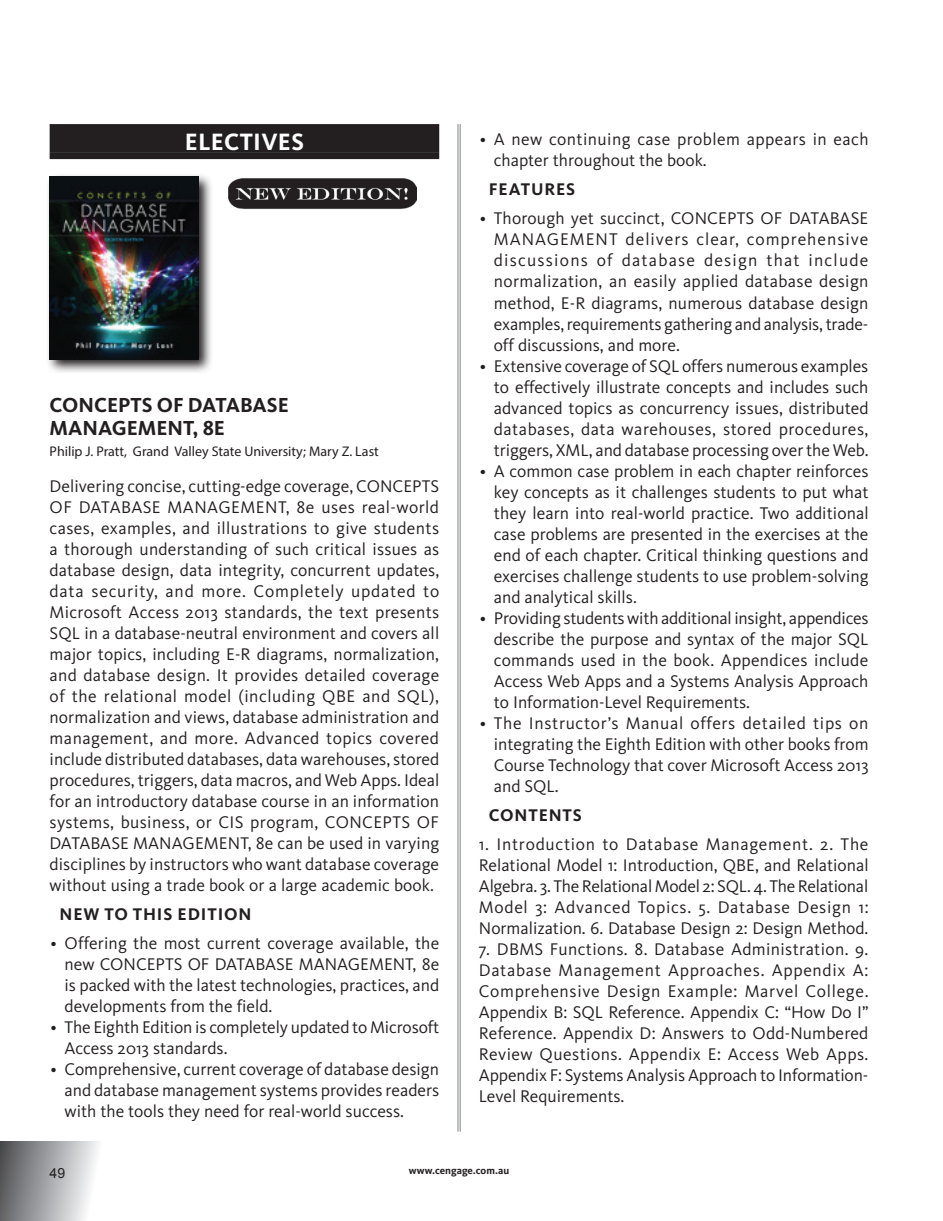
<style>
.page{position:relative;width:943px;height:1221px;background:#fff}
.page>*{position:absolute;margin:0;border:0;box-sizing:border-box;transform-origin:0 0}
.t1{font:700 24.5px "Kievit OT";letter-spacing:.01em;color:#fff}
.t2{font:700 21px/22.8px "Kievit OT";color:#231f20}
.t3{font:17.5px/21px "Kievit OT";color:#231f20;text-align:justify}
.t4{font:17.5px/21px "Kievit OT";letter-spacing:.025em;color:#231f20}
.t5{font:700 17.5px "Kievit OT";color:#231f20}
.t6{font:14px "Myriad Pro";color:#231f20}
.t7{font:14px "Arial";color:#231f20}
.t8{font:700 10.5px "Kievit OT";color:#231f20}
</style>
<div class="page">
<hr style="left:457px;top:124px;width:1px;height:1007px;background:#808285">
<hr style="left:460px;top:124px;width:1px;height:1007px;background:#808285">
<div style="left:0;top:1141px;width:102px;height:79px;background:linear-gradient(to right,#545559,#fff)"></div>
<div style="left:50px;top:124px;width:389px;height:28px;background:#231f20"></div>
<div style="left:50px;top:152px;width:389px;height:7px;background:#231f20"></div>
<svg style="left:48px;top:175px;width:163px;height:197px;background:#949394"></svg>
<img style="left:50px;top:177px;width:148px;height:182px">
<img style="left:228px;top:178px;width:189px;height:31px">
<h1 class="t1" style="left:185px;top:127px;width:121px">Electives</h1>
<p class="t2" style="left:50px;top:393px;width:229px;text-indent:107px">OF DATABASE<br>MANAGEMENT, 8E</p>
<p class="t6" style="left:50px;top:442px;width:331px">Philip J. Pratt, Grand Valley State University; Mary Z. Last</p>
<p class="t3" style="left:50px;top:475px;width:391px">Delivering concise, cutting-edge coverage, CONCEPTS OF DATABASE MANAGEMENT, 8e uses real-world cases, examples, and illustrations to give students a thorough understanding of such critical issues as database design, data integrity, concurrent updates, data security, and more. Completely updated to Microsoft Access 2013 standards, the text presents SQL in a database-neutral environment and covers all major topics, including E-R diagrams, normalization, and database design. It provides detailed coverage of the relational model (including QBE and SQL), normalization and views, database administration and management, and more. Advanced topics covered include distributed databases, data warehouses, stored procedures, triggers, data macros, and Web Apps. Ideal for an introductory database course in an information systems, business, or CIS program, CONCEPTS OF DATABASE MANAGEMENT, 8e can be used in varying disciplines by instructors who want database coverage without using a trade book or a large academic book.</p>
<p class="t5" style="left:60px;top:903px;width:84px">NEW TOTHIS</p>
<p class="t5" style="left:177px;top:903px;width:12px">EDITION</p>
<p class="t3" style="left:64px;top:932px;width:376px;text-indent:-14px">• Offering the most current coverage available, the new CONCEPTS OF DATABASE MANAGEMENT, 8e is packed with the latest technologies, practices, and developments from the field.</p>
<p class="t3" style="left:64px;top:1016px;width:376px;text-indent:-14px">• The Eighth Edition is completely updated to Microsoft<br>Access 2013 standards.</p>
<p class="t3" style="left:64px;top:1058px;width:376px;text-indent:-14px">• Comprehensive, current coverage of database design and database management systems provides readers with the tools they need for real-world success.</p>
<p class="t2" style="left:50px;top:393px;width:14px">CONCEPTS</p>
<p class="t4" style="left:494px;top:128px;width:376px;text-indent:-14px">• A new continuing case problem appears in each chapter throughout the book.</p>
<p class="t5" style="left:489px;top:178px;width:67px">FEATURES</p>
<p class="t3" style="left:494px;top:208px;width:376px;text-indent:-14px">• Thorough yet succinct, CONCEPTS OF DATABASE MANAGEMENT delivers clear, comprehensive discussions of database design that include normalization, an easily applied database design method, E-R diagrams, numerous database design examples, requirements gathering and analysis, trade&shy;off discussions, and more.</p>
<p class="t3" style="left:494px;top:355px;width:376px;text-indent:-14px">• Extensive coverage of SQL offers numerous examples to effectively illustrate concepts and includes such advanced topics as concurrency issues, distributed databases, data warehouses, stored procedures, triggers, XML, and database processing over the Web.</p>
<p class="t3" style="left:494px;top:460px;width:376px;text-indent:-14px">• A common case problem in each chapter reinforces key concepts as it challenges students to put what they learn into real-world practice. Two additional case problems are presented in the exercises at the end of each chapter. Critical thinking questions and exercises challenge students to use problem-solving and analytical skills.</p>
<p class="t3" style="left:494px;top:607px;width:376px;text-indent:-14px">• Providing students with additional insight, appendices describe the purpose and syntax of the major SQL commands used in the book. Appendices include Access Web Apps and a Systems Analysis Approach to Information-Level Requirements.</p>
<p class="t3" style="left:494px;top:712px;width:376px;text-indent:-14px">• The Instructor’s Manual offers detailed tips on integrating the Eighth Edition with other books from Course Technology that cover Microsoft Access 2013 and SQL.</p>
<p class="t5" style="left:489px;top:804px;width:13px">CONTENTS</p>
<p class="t3" style="left:479px;top:833px;width:391px">1. Introduction to Database Management. 2. The Relational Model 1: Introduction, QBE, and Relational Algebra. 3. The Relational Model 2: SQL. 4. The Relational Model 3: Advanced Topics. 5. Database Design 1:<br>Normalization. 6. Database Design 2: Design Method.</p>
<p class="t3" style="left:479px;top:938px;width:391px">7. DBMS Functions. 8. Database Administration. 9.<br>Database Management Approaches. Appendix A:<br>Comprehensive Design Example: Marvel College.<br>Appendix B: SQL Reference. Appendix C: “How Do I” Reference. Appendix D: Answers to Odd-Numbered Review Questions. Appendix E: Access Web Apps.<br>Appendix F: Systems Analysis Approach to Information-Level Requirements.</p>
<p class="t7" style="left:50px;top:1163px;width:17px">49</p>
<p class="t8" style="left:409px;top:1164px;width:102px">www.cengage.com.au</p>
</div>
